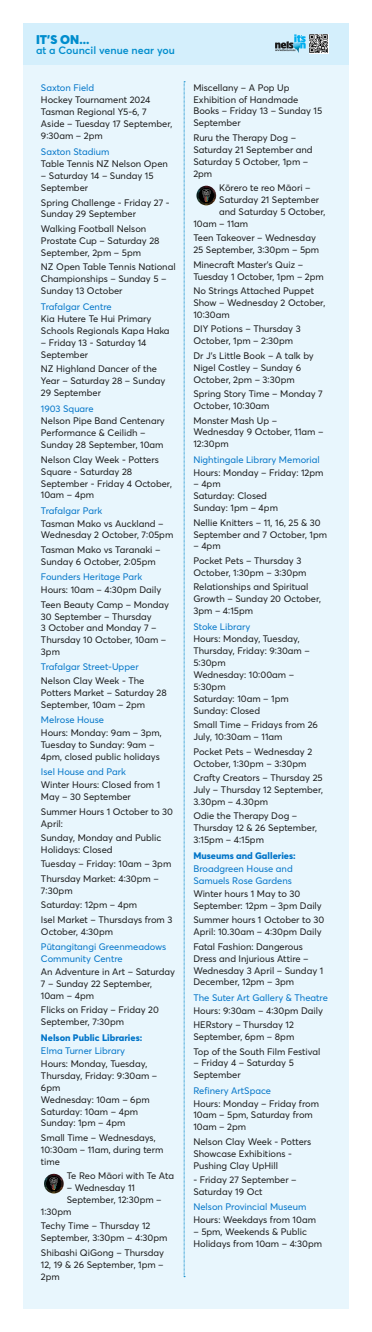
<style>
.page{position:relative;width:372px;height:1332px;background:#fff}
.page>*{position:absolute;margin:0;border:0;box-sizing:border-box;transform-origin:0 0}
.t1{font:900 12.5px "Averta";color:#008dcd}
.t2{font:600 10.56px "Averta";color:#008dcd}
.t3{font:9.38px/11.9px "Averta";color:#1a1a1a}
.t4{font:9.38px/11.9px "Averta";color:#0074c8}
.t5{font:800 9.38px "Averta";color:#0074c8}
</style>
<div class="page">
<div style="left:23px;top:65px;width:326px;height:1243px;background:#e8f6fd"></div>
<img style="left:44px;top:1173px;width:20px;height:20px">
<svg style="left:50px;top:1177px;width:8px;height:12px"></svg>
<img style="left:197px;top:186px;width:19px;height:19px">
<svg style="left:202px;top:189px;width:8px;height:13px"></svg>
<div style="left:23px;top:23px;width:326px;height:42px;background:#d4effc"></div>
<svg style="left:275px;top:34px;width:31px;height:19px"></svg>
<img style="left:309px;top:34px;width:19px;height:19px">
<svg style="left:184px;top:81px;width:1px;height:1196px"></svg>
<h1 class="t1" style="left:36px;top:30px;width:55px">IT’S ON...</h1>
<p class="t2" style="left:36px;top:43px;width:140px">at a Council venue near you</p>
<p class="t4" style="left:41px;top:81px;width:55px">Saxton Field</p>
<p class="t3" style="left:41px;top:94px;width:133px">Hockey Tournament 2024<br>Tasman Regional Y5-6, 7<br>Aside – Tuesday 17 September,<br>9:30am – 2pm</p>
<p class="t4" style="left:41px;top:145px;width:70px">Saxton Stadium</p>
<p class="t3" style="left:41px;top:158px;width:128px">Table Tennis NZ Nelson Open</p>
<p class="t3" style="left:41px;top:169px;width:114px">– Saturday 14 – Sunday 15<br>September</p>
<p class="t3" style="left:41px;top:196px;width:130px">Spring Challenge - Friday 27 -<br>Sunday 29 September</p>
<p class="t3" style="left:41px;top:222px;width:120px">Walking Football Nelson<br>Prostate Cup – Saturday 28<br>September, 2pm – 5pm</p>
<p class="t3" style="left:41px;top:261px;width:136px">NZ Open Table Tennis National<br>Championships – Sunday 5 –<br>Sunday 13 October</p>
<p class="t4" style="left:41px;top:300px;width:72px">Trafalgar Centre</p>
<p class="t3" style="left:41px;top:312px;width:130px">Kia Hutere Te Hui Primary<br>Schools Regionals Kapa Haka</p>
<p class="t3" style="left:41px;top:336px;width:107px">– Friday 13 - Saturday 14<br>September</p>
<p class="t3" style="left:41px;top:363px;width:126px">NZ Highland Dancer of the<br>Year – Saturday 28 – Sunday<br>29 September</p>
<p class="t4" style="left:41px;top:402px;width:54px">1903 Square</p>
<p class="t3" style="left:41px;top:415px;width:125px">Nelson Pipe Band Centenary<br>Performance &amp; Ceilidh –<br>Sunday 28 September, 10am</p>
<p class="t3" style="left:41px;top:453px;width:132px">Nelson Clay Week - Potters<br>Square - Saturday 28<br>September - Friday 4 October,<br>10am – 4pm</p>
<p class="t4" style="left:41px;top:504px;width:63px">Trafalgar Park</p>
<p class="t3" style="left:41px;top:517px;width:134px">Tasman Mako vs Auckland –<br>Wednesday 2 October, 7:05pm</p>
<p class="t3" style="left:41px;top:543px;width:121px">Tasman Mako vs Taranaki –<br>Sunday 6 October, 2:05pm</p>
<p class="t4" style="left:41px;top:570px;width:103px">Founders Heritage Park</p>
<p class="t3" style="left:41px;top:582px;width:130px;line-height:14.5px">Hours: 10am – 4:30pm Daily<br>Teen Beauty Camp – Monday</p>
<p class="t3" style="left:41px;top:610px;width:127px">30 September – Thursday<br>3 October and Monday 7 –<br>Thursday 10 October, 10am –<br>3pm</p>
<p class="t4" style="left:41px;top:660px;width:99px">Trafalgar Street-Upper</p>
<p class="t3" style="left:41px;top:674px;width:127px">Nelson Clay Week - The<br>Potters Market – Saturday 28<br>September, 10am – 2pm</p>
<p class="t4" style="left:41px;top:713px;width:65px">Melrose House</p>
<p class="t3" style="left:41px;top:726px;width:122px">Hours: Monday: 9am – 3pm,<br>Tuesday to Sunday: 9am –<br>4pm, closed public holidays</p>
<p class="t4" style="left:41px;top:765px;width:86px">Isel House and Park</p>
<p class="t3" style="left:41px;top:778px;width:121px">Winter Hours: Closed from 1<br>May – 30 September</p>
<p class="t3" style="left:41px;top:805px;width:134px">Summer Hours 1 October to 30<br>April:</p>
<p class="t3" style="left:41px;top:831px;width:122px">Sunday, Monday and Public<br>Holidays: Closed</p>
<p class="t3" style="left:41px;top:856px;width:132px;line-height:14.5px">Tuesday – Friday: 10am – 3pm<br>Thursday Market: 4:30pm –</p>
<p class="t3" style="left:41px;top:882px;width:133px;line-height:14.6px">7:30pm<br>Saturday: 12pm – 4pm<br>Isel Market – Thursdays from 3</p>
<p class="t3" style="left:41px;top:925px;width:74px">October, 4:30pm</p>
<p class="t4" style="left:41px;top:940px;width:127px">Pūtangitangi Greenmeadows<br>Community Centre</p>
<p class="t3" style="left:41px;top:965px;width:136px">An Adventure in Art – Saturday<br>7 – Sunday 22 September,<br>10am – 4pm</p>
<p class="t3" style="left:41px;top:1003px;width:120px">Flicks on Friday – Friday 20<br>September, 7:30pm</p>
<p class="t5" style="left:41px;top:1030px;width:103px">Nelson Public Libraries:</p>
<p class="t4" style="left:41px;top:1044px;width:86px">Elma Turner Library</p>
<p class="t3" style="left:41px;top:1057px;width:118px">Hours: Monday, Tuesday,<br>Thursday, Friday: 9:30am –<br>6pm<br>Wednesday: 10am – 6pm<br>Saturday: 10am – 4pm<br>Sunday: 1pm – 4pm</p>
<p class="t3" style="left:41px;top:1131px;width:124px">Small Time – Wednesdays,<br>10:30am – 11am, during term time</p>
<p class="t3" style="left:67px;top:1169px;width:109px">Te Reo Māori with Te Ata</p>
<p class="t3" style="left:67px;top:1181px;width:70px">– Wednesday 11</p>
<p class="t3" style="left:67px;top:1193px;width:96px">September, 12:30pm –</p>
<p class="t3" style="left:41px;top:1204px;width:32px">1:30pm</p>
<p class="t3" style="left:41px;top:1219px;width:128px">Techy Time – Thursday 12<br>September, 3:30pm – 4:30pm</p>
<p class="t3" style="left:41px;top:1245px;width:125px;text-align:justify">Shibashi QiGong – Thursday 12, 19 &amp; 26 September, 1pm – 2pm</p>
<p class="t3" style="left:193px;top:81px;width:130px">Miscellany – A Pop Up<br>Exhibition of Handmade<br>Books – Friday 13 – Sunday 15<br>September</p>
<p class="t3" style="left:193px;top:131px;width:121px">Ruru the Therapy Dog –<br>Saturday 21 September and<br>Saturday 5 October, 1pm –<br>2pm</p>
<p class="t3" style="left:219px;top:181px;width:93px">Kōrero te reo Māori –</p>
<p class="t3" style="left:219px;top:193px;width:101px">Saturday 21 September</p>
<p class="t3" style="left:219px;top:205px;width:108px">and Saturday 5 October,</p>
<p class="t3" style="left:193px;top:217px;width:56px">10am – 11am</p>
<p class="t3" style="left:193px;top:231px;width:127px">Teen Takeover – Wednesday<br>25 September, 3:30pm – 5pm</p>
<p class="t3" style="left:193px;top:258px;width:132px">Minecraft Master’s Quiz –<br>Tuesday 1 October, 1pm – 2pm</p>
<p class="t3" style="left:193px;top:284px;width:133px">No Strings Attached Puppet<br>Show – Wednesday 2 October,<br>10:30am</p>
<p class="t3" style="left:193px;top:323px;width:109px">DIY Potions – Thursday 3<br>October, 1pm – 2:30pm</p>
<p class="t3" style="left:193px;top:349px;width:122px">Dr J’s Little Book – A talk by<br>Nigel Costley – Sunday 6<br>October, 2pm – 3:30pm</p>
<p class="t3" style="left:193px;top:387px;width:131px">Spring Story Time – Monday 7<br>October, 10:30am</p>
<p class="t3" style="left:193px;top:414px;width:132px">Monster Mash Up –<br>Wednesday 9 October, 11am –<br>12:30pm</p>
<p class="t4" style="left:193px;top:453px;width:128px">Nightingale Library Memorial</p>
<p class="t3" style="left:193px;top:466px;width:132px">Hours: Monday – Friday: 12pm</p>
<p class="t3" style="left:193px;top:478px;width:86px">– 4pm<br>Saturday: Closed<br>Sunday: 1pm – 4pm</p>
<p class="t3" style="left:193px;top:516px;width:135px">Nellie Knitters – 11, 16, 25 &amp; 30<br>September and 7 October, 1pm</p>
<p class="t3" style="left:193px;top:538px;width:109px;line-height:14.5px">– 4pm<br>Pocket Pets – Thursday 3</p>
<p class="t3" style="left:193px;top:565px;width:116px;line-height:14.5px">October, 1:30pm – 3:30pm<br>Relationships and Spiritual</p>
<p class="t3" style="left:193px;top:592px;width:129px">Growth – Sunday 20 October,<br>3pm – 4:15pm</p>
<p class="t4" style="left:193px;top:620px;width:58px">Stoke Library</p>
<p class="t3" style="left:193px;top:632px;width:118px">Hours: Monday, Tuesday,<br>Thursday, Friday: 9:30am –<br>5:30pm<br>Wednesday: 10:00am –<br>5:30pm<br>Saturday: 10am – 1pm<br>Sunday: Closed</p>
<p class="t3" style="left:193px;top:718px;width:126px">Small Time – Fridays from 26<br>July, 10:30am – 11am</p>
<p class="t3" style="left:193px;top:745px;width:120px">Pocket Pets – Wednesday 2<br>October, 1:30pm – 3:30pm</p>
<p class="t3" style="left:193px;top:771px;width:131px;text-align:justify">Crafty Creators – Thursday 25<br>July – Thursday 12 September, 3.30pm – 4.30pm</p>
<p class="t3" style="left:193px;top:809px;width:125px">Odie the Therapy Dog –<br>Thursday 12 &amp; 26 September,<br>3:15pm – 4:15pm</p>
<p class="t5" style="left:193px;top:848px;width:104px">Museums and Galleries:</p>
<p class="t4" style="left:193px;top:862px;width:101px">Broadgreen House and<br>Samuels Rose Gardens</p>
<p class="t3" style="left:193px;top:887px;width:130px">Winter hours 1 May to 30<br>September: 12pm – 3pm Daily</p>
<p class="t3" style="left:193px;top:913px;width:132px">Summer hours 1 October to 30<br>April: 10.30am – 4:30pm Daily</p>
<p class="t3" style="left:193px;top:940px;width:131px">Fatal Fashion: Dangerous<br>Dress and Injurious Attire –<br>Wednesday 3 April – Sunday 1<br>December, 12pm – 3pm</p>
<p class="t4" style="left:193px;top:991px;width:136px">The Suter Art Gallery &amp; Theatre</p>
<p class="t3" style="left:193px;top:1002px;width:131px;line-height:14.6px">Hours: 9:30am – 4:30pm Daily<br>HERstory – Thursday 12</p>
<p class="t3" style="left:193px;top:1028px;width:129px;line-height:14.6px">September, 6pm – 8pm<br>Top of the South Film Festival</p>
<p class="t3" style="left:193px;top:1056px;width:102px">– Friday 4 – Saturday 5<br>September</p>
<p class="t4" style="left:193px;top:1084px;width:79px">Refinery ArtSpace</p>
<p class="t3" style="left:193px;top:1096px;width:127px">Hours: Monday – Friday from<br>10am – 5pm, Saturday from<br>10am – 2pm</p>
<p class="t3" style="left:193px;top:1135px;width:119px">Nelson Clay Week - Potters<br>Showcase Exhibitions -<br>Pushing Clay UpHill</p>
<p class="t3" style="left:193px;top:1173px;width:105px">- Friday 27 September –<br>Saturday 19 Oct</p>
<p class="t4" style="left:193px;top:1200px;width:114px">Nelson Provincial Museum</p>
<p class="t3" style="left:193px;top:1213px;width:124px">Hours: Weekdays from 10am</p>
<p class="t3" style="left:193px;top:1225px;width:130px">– 5pm, Weekends &amp; Public<br>Holidays from 10am – 4:30pm</p>
</div>
